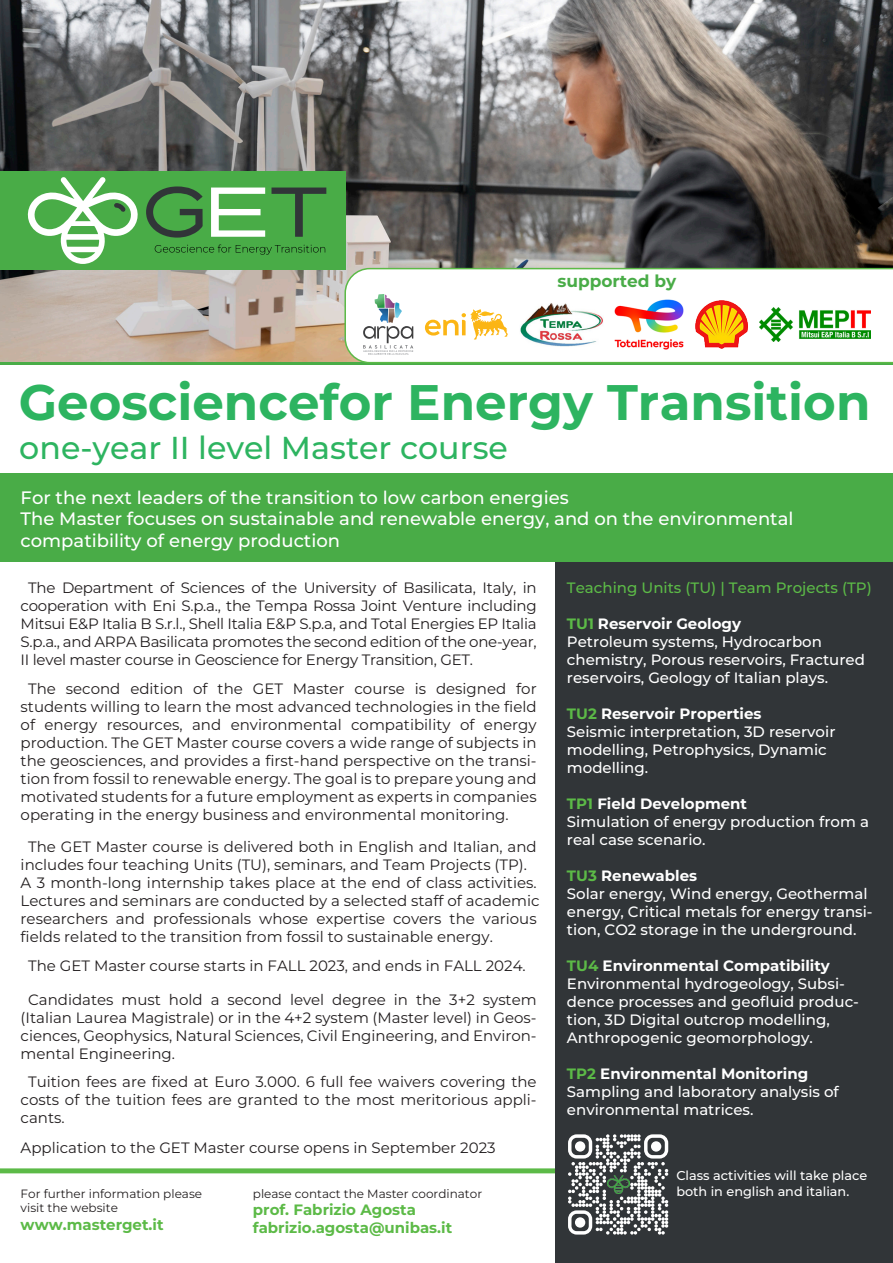
<style>
.page{position:relative;width:893px;height:1263px;background:#fff}
.page>*{position:absolute;margin:0;border:0;box-sizing:border-box;transform-origin:0 0}
.t1{font:700 49.95px "Montserrat";color:#2db460}
.t2{font:500 31.65px "Montserrat";color:#2db460}
.t3{font:500 18px/21.6px "Montserrat";color:#fff}
.t4{font:700 16.95px "Montserrat";color:#49ac47}
.t5{font:15px/18px "Montserrat";color:#231f20;text-align:justify}
.t6{font:500 15px/18px "Montserrat";color:#fff}
.t7{font:700 15px/17.2px "Montserrat";color:#5cba47}
.t8{font:500 15px "Montserrat";color:#5cba47}
.t9{font:500 12.75px/15.5px "Montserrat";color:#fff}
.t10{font:12px/14.4px "Montserrat";color:#231f20}
.s1{font-weight:700;color:#5cba47}
.s2{font-weight:700}
</style>
<div class="page">
<div style="left:0;top:1168px;width:890px;height:5px;background:#5cba47"></div>
<div style="left:555px;top:562px;width:338px;height:701px;background:#313538"></div>
<svg style="left:0;top:361px;width:893px;height:4px;background:#5cad51"></svg>
<img style="left:0;top:0;width:893px;height:361px">
<div style="left:0;top:171px;width:345px;height:99px;background:#49ac47"></div>
<svg style="left:27px;top:177px;width:299px;height:87px"></svg>
<div style="left:0;top:473px;width:893px;height:89px;background:#49ac47"></div>
<svg style="left:344px;top:268px;width:549px;height:95px"></svg>
<img style="left:695px;top:300px;width:52px;height:49px">
<img style="left:759px;top:307px;width:111px;height:34px">
<img style="left:615px;top:299px;width:69px;height:51px">
<img style="left:520px;top:303px;width:83px;height:43px">
<svg style="left:363px;top:294px;width:50px;height:61px"></svg>
<svg style="left:425px;top:309px;width:69px;height:27px"></svg>
<svg style="left:568px;top:1134px;width:100px;height:100px"></svg>
<div style="left:575px;top:1217px;width:10px;height:11px;background:#fff;border-radius:50%"></div>
<img style="left:607px;top:1176px;width:22px;height:17px">
<p class="t4" style="left:557px;top:270px;width:120px">supported by</p>
<h1 class="t1" style="left:19px;top:369px;width:853px">Geosciencefor Energy Transition</h1>
<h2 class="t2" style="left:19px;top:426px;width:490px">one-year II level Master course</h2>
<p class="t3" style="left:21px;top:486px;width:774px">For the next leaders of the transition to low carbon energies<br>The Master focuses on sustainable and renewable energy, and on the environmental compatibility of energy production</p>
<p class="t5" style="left:21px;top:578px;width:518px;text-indent:8px">The Department of Sciences of the University of Basilicata, Italy, in cooperation with Eni S.p.a., the Tempa Rossa Joint Venture including Mitsui E&amp;P Italia B S.r.l., Shell Italia E&amp;P S.p.a, and Total Energies EP Italia S.p.a., and ARPA Basilicata promotes the second edition of the one-year, II level master course in Geoscience for Energy Transition, GET.</p>
<p class="t8" style="left:567px;top:578px;width:306px">Teaching Units (TU) | Team Projects (TP)</p>
<p class="t6" style="left:567px;top:614px;width:299px"><span class="s1">TU1</span> <span class="s2">Reservoir Geology<br></span>Petroleum systems, Hydrocarbon chemistry, Porous reservoirs, Fractured reservoirs, Geology of Italian plays.</p>
<p class="t6" style="left:567px;top:704px;width:270px"><span class="s1">TU2</span> <span class="s2">Reservoir Properties<br></span>Seismic interpretation, 3D reservoir modelling, Petrophysics, Dynamic modelling.</p>
<p class="t6" style="left:567px;top:794px;width:304px"><span class="s1">TP1</span> <span class="s2">Field Development<br></span>Simulation of energy production from a real case scenario.</p>
<p class="t6" style="left:567px;top:866px;width:307px"><span class="s1">TU3</span> <span class="s2">Renewables<br></span>Solar energy, Wind energy, Geothermal energy, Critical metals for energy transi&shy;tion, CO2 storage in the underground.</p>
<p class="t6" style="left:567px;top:956px;width:294px"><span class="s1">TU4</span> <span class="s2">Environmental Compatibility </span>Environmental hydrogeology, Subsi&shy;dence processes and geofluid produc&shy;tion, 3D Digital outcrop modelling, Anthropogenic geomorphology.</p>
<p class="t6" style="left:567px;top:1064px;width:273px"><span class="s1">TP2</span> <span class="s2">Environmental Monitoring<br></span>Sampling and laboratory analysis of environmental matrices.</p>
<p class="t5" style="left:21px;top:679px;width:518px;text-indent:7px">The second edition of the GET Master course is designed for students willing to learn the most advanced technologies in the field of energy resources, and environmental compatibility of energy production. The GET Master course covers a wide range of subjects in the geosciences, and provides a first-hand perspective on the transi&shy;tion from fossil to renewable energy. The goal is to prepare young and motivated students for a future employment as experts in companies operating in the energy business and environmental monitoring.</p>
<p class="t5" style="left:21px;top:837px;width:521px;text-align:left;text-indent:7px">The GET Master course is delivered both in English and Italian, and includes four teaching Units (TU), seminars, and Team Projects (TP).<br>A 3 month-long internship takes place at the end of class activities.<br>Lectures and seminars are conducted by a selected staff of academic researchers and professionals whose expertise covers the various fields related to the transition from fossil to sustainable energy.</p>
<p class="t5" style="left:28px;top:956px;width:499px">The GET Master course starts in FALL 2023, and ends in FALL 2024.</p>
<p class="t5" style="left:21px;top:990px;width:518px;text-indent:7px">Candidates must hold a second level degree in the 3+2 system (Italian Laurea Magistrale) or in the 4+2 system (Master level) in Geos&shy;ciences, Geophysics, Natural Sciences, Civil Engineering, and Environ&shy;mental Engineering.</p>
<p class="t5" style="left:21px;top:1072px;width:518px;text-indent:7px">Tuition fees are fixed at Euro 3.000. 6 full fee waivers covering the costs of the tuition fees are granted to the most meritorious appli&shy;cants.</p>
<p class="t5" style="left:21px;top:1138px;width:476px">Application to the GET Master course opens in September 2023</p>
<p class="t10" style="left:21px;top:1186px;width:183px">For further information please visit the website</p>
<p class="t7" style="left:21px;top:1215px;width:144px">www.masterget.it</p>
<p class="t10" style="left:253px;top:1186px;width:231px">please contact the Master coordinator</p>
<p class="t7" style="left:253px;top:1201px;width:201px">prof. Fabrizio Agosta fabrizio.agosta@unibas.it</p>
<p class="t9" style="left:676px;top:1168px;width:192px">Class activities will take place both in english and italian.</p>
</div>
